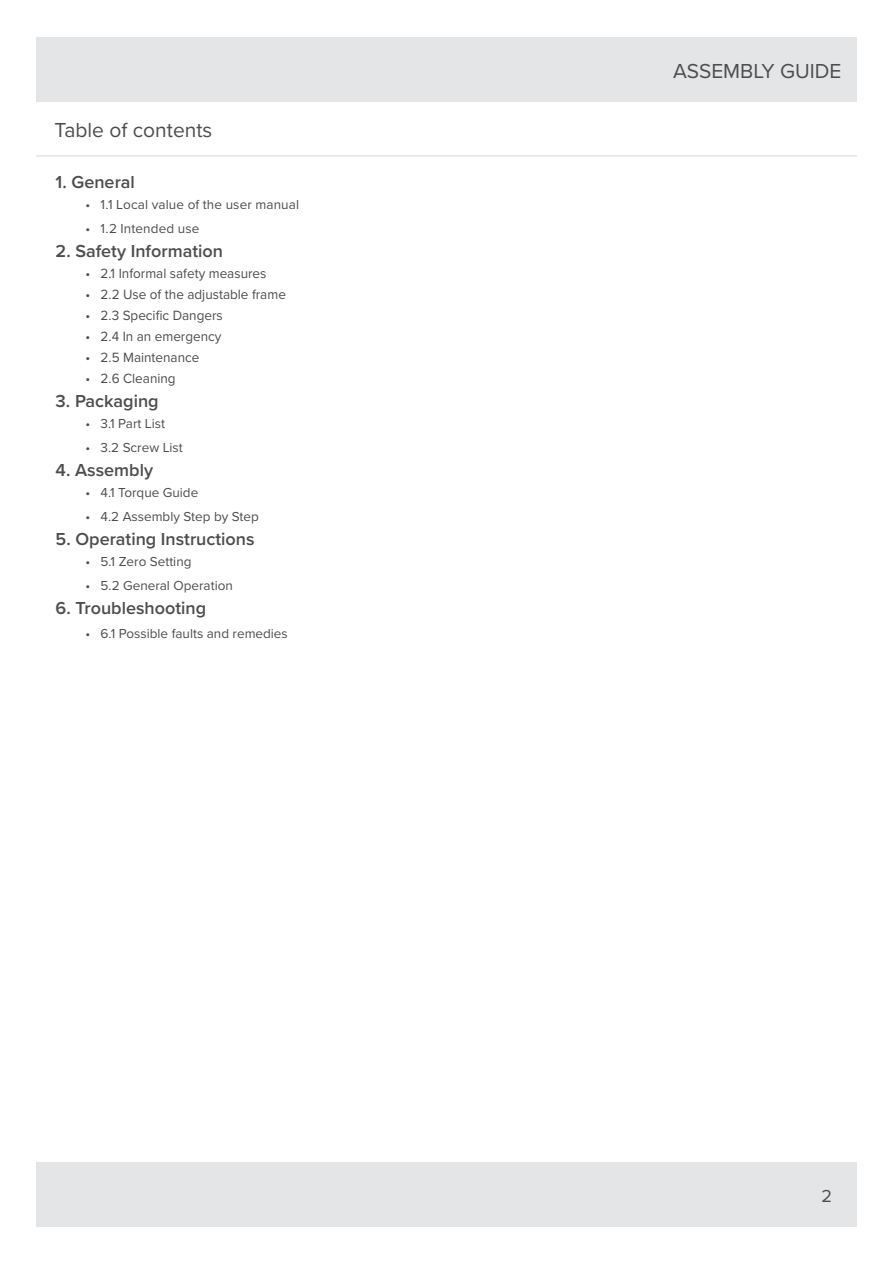
<style>
.page{position:relative;width:893px;height:1263px;background:#fff}
.page>*{position:absolute;margin:0;border:0;box-sizing:border-box;transform-origin:0 0}
.t1{font:21px "Proxima Nova";color:#4d4d4d}
.Paragraph_Style__Mai{font:600 18px "Proxima Nova";color:#4d4d4d}
.t2{font:18px "Proxima Nova";color:#4d4d4d}
.t3{font:13.95px "Proxima Nova";color:#4d4d4d}
.t4{font:13.5px "Proxima Nova";color:#4d4d4d}
</style>
<div class="page">
<div style="left:36px;top:37px;width:821px;height:64px;background:#e4e5e7"></div>
<div style="left:36px;top:1163px;width:821px;height:64px;background:#e4e5e7"></div>
<hr style="left:36px;top:155px;width:821px;height:2px;background:#e4e5e7">
<p class="t1" style="left:54px;top:115px;width:159px">Table of contents</p>
<p class="Paragraph_Style__Mai" style="left:56px;top:169px;width:81px">1. General</p>
<p class="t4" style="left:86px;top:194px;width:215px">• 1.1 Local value of the user manual</p>
<p class="t4" style="left:86px;top:218px;width:115px">• 1.2 Intended use</p>
<p class="Paragraph_Style__Mai" style="left:56px;top:238px;width:169px">2. Safety Information</p>
<p class="t3" style="left:86px;top:263px;width:182px">• 2.1 Informal safety measures</p>
<p class="t3" style="left:86px;top:284px;width:202px">• 2.2 Use of the adjustable frame</p>
<p class="t3" style="left:86px;top:305px;width:139px">• 2.3 Specific Dangers</p>
<p class="t3" style="left:86px;top:326px;width:137px">• 2.4 In an emergency</p>
<p class="t3" style="left:86px;top:347px;width:115px">• 2.5 Maintenance</p>
<p class="t3" style="left:86px;top:368px;width:92px">• 2.6 Cleaning</p>
<p class="Paragraph_Style__Mai" style="left:56px;top:388px;width:105px">3. Packaging</p>
<p class="t4" style="left:86px;top:413px;width:81px">• 3.1 Part List</p>
<p class="t4" style="left:86px;top:437px;width:99px">• 3.2 Screw List</p>
<p class="Paragraph_Style__Mai" style="left:56px;top:457px;width:99px">4. Assembly</p>
<p class="t4" style="left:86px;top:482px;width:114px">• 4.1 Torque Guide</p>
<p class="t4" style="left:86px;top:506px;width:175px">• 4.2 Assembly Step by Step</p>
<p class="Paragraph_Style__Mai" style="left:56px;top:526px;width:200px">5. Operating Instructions</p>
<p class="t4" style="left:86px;top:551px;width:107px">• 5.1 Zero Setting</p>
<p class="t4" style="left:86px;top:575px;width:149px">• 5.2 General Operation</p>
<p class="Paragraph_Style__Mai" style="left:56px;top:595px;width:152px">6. Troubleshooting</p>
<p class="t4" style="left:86px;top:623px;width:204px">• 6.1 Possible faults and remedies</p>
<h1 class="t1" style="left:673px;top:55px;width:170px">ASSEMBLY GUIDE</h1>
<h2 class="t2" style="left:822px;top:1182px;width:12px">2</h2>
</div>
